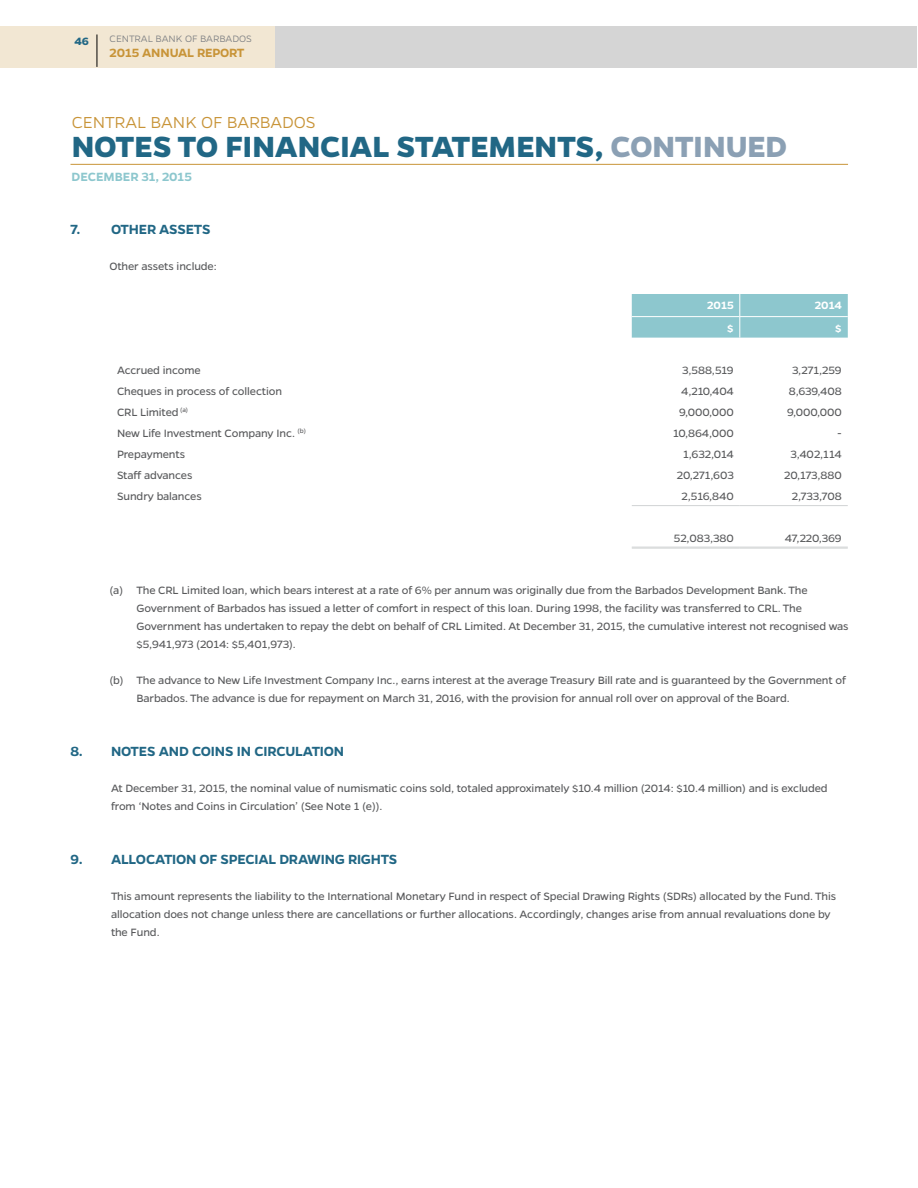
<style>
.page{position:relative;width:918px;height:1188px;background:#fff}
.page>*{position:absolute;margin:0;border:0;box-sizing:border-box;transform-origin:0 0}
.t1{font:700 33px "Gentona";letter-spacing:-.005em;color:#216785}
.t2{font:300 18px "Gentona";letter-spacing:-.005em;color:#c89438}
.t3{font:600 15px "Gentona";letter-spacing:-.015em;color:#216785}
.t4{font:600 13.5px "Gentona";letter-spacing:-.01em;color:#c89438}
.t5{font:600 13.5px "Gentona";letter-spacing:-.005em;color:#8dc7ce}
.t6{font:12px/18px "Gentona";letter-spacing:-.01em;color:#58595b}
.t7{font:600 12px "Gentona";color:#fff}
.t8{font:700 12px "Gentona";color:#216785}
.t9{font:300 10.5px "Gentona";letter-spacing:-.005em;color:#808285}
.s1{color:#8ba0b4}
</style>
<div class="page">
<div style="left:0;top:26px;width:275px;height:42px;background:#f2e7d3"></div>
<div style="left:275px;top:26px;width:642px;height:42px;background:#d5d5d5"></div>
<hr style="left:97px;top:34px;width:1px;height:33px;background:#000">
<hr style="left:70px;top:164px;width:778px;height:1px;background:#c89438">
<svg style="left:632px;top:294px;width:216px;height:44px;background:#90c8cf"></svg>
<hr style="left:632px;top:505px;width:108px;height:1px;background:#d1d3d4">
<hr style="left:740px;top:505px;width:108px;height:1px;background:#d1d3d4">
<hr style="left:632px;top:547px;width:108px;height:1px;background:#d1d3d4">
<hr style="left:632px;top:548px;width:108px;height:1px;background:#d1d3d4">
<hr style="left:740px;top:547px;width:108px;height:1px;background:#d1d3d4">
<hr style="left:740px;top:548px;width:108px;height:1px;background:#d1d3d4">
<p class="t8" style="left:74px;top:34px;width:16px">46</p>
<p class="t9" style="left:110px;top:33px;width:144px">CENTRAL BANK OF BARBADOS</p>
<p class="t4" style="left:110px;top:45px;width:136px">2015 ANNUAL REPORT</p>
<h2 class="t2" style="left:72px;top:112px;width:246px">CENTRAL BANK OF BARBADOS</h2>
<h1 class="t1" style="left:72px;top:128px;width:717px">NOTES TO FINANCIAL STATEMENTS, <span class="s1">CONTINUED</span></h1>
<p class="t5" style="left:72px;top:169px;width:122px">DECEMBER 31, 2015</p>
<p class="t3" style="left:70px;top:221px;width:142px">7. OTHER ASSETS</p>
<p class="t6" style="left:110px;top:257px;width:109px">Other assets include:</p>
<p class="t7" style="left:707px;top:298px;width:28px">2015</p>
<p class="t7" style="left:815px;top:298px;width:28px">2014</p>
<p class="t7" style="left:727px;top:321px;width:8px">$</p>
<p class="t7" style="left:835px;top:321px;width:8px">$</p>
<p class="t6" style="left:117px;top:361px;width:85px">Accrued income</p>
<p class="t6" style="left:682px;top:361px;width:53px">3,588,519</p>
<p class="t6" style="left:792px;top:361px;width:51px">3,271,259</p>
<p class="t6" style="left:117px;top:382px;width:167px">Cheques in process of collection</p>
<p class="t6" style="left:681px;top:382px;width:54px">4,210,404</p>
<p class="t6" style="left:789px;top:382px;width:54px">8,639,408</p>
<p class="t6" style="left:117px;top:403px;width:73px">CRL Limited <sup>(a)</sup></p>
<p class="t6" style="left:679px;top:403px;width:56px">9,000,000</p>
<p class="t6" style="left:787px;top:403px;width:56px">9,000,000</p>
<p class="t6" style="left:117px;top:424px;width:190px">New Life Investment Company Inc. <sup>(b)</sup></p>
<p class="t6" style="left:673px;top:424px;width:62px">10,864,000</p>
<p class="t6" style="left:837px;top:424px;width:6px">-</p>
<p class="t6" style="left:117px;top:445px;width:70px">Prepayments</p>
<p class="t6" style="left:683px;top:445px;width:52px">1,632,014</p>
<p class="t6" style="left:791px;top:445px;width:53px">3,402,114</p>
<p class="t6" style="left:117px;top:466px;width:77px">Staff advances</p>
<p class="t6" style="left:677px;top:466px;width:58px">20,271,603</p>
<p class="t6" style="left:784px;top:466px;width:59px">20,173,880</p>
<p class="t6" style="left:117px;top:487px;width:86px">Sundry balances</p>
<p class="t6" style="left:682px;top:487px;width:54px">2,516,840</p>
<p class="t6" style="left:792px;top:487px;width:51px">2,733,708</p>
<p class="t6" style="left:674px;top:529px;width:61px">52,083,380</p>
<p class="t6" style="left:785px;top:529px;width:59px">47,220,369</p>
<p class="t6" style="left:137px;top:581px;width:714px;text-indent:-27px">(a) The CRL Limited loan, which bears interest at a rate of 6% per annum was originally due from the Barbados Development Bank. The Government of Barbados has issued a letter of comfort in respect of this loan. During 1998, the facility was transferred to CRL. The Government has undertaken to repay the debt on behalf of CRL Limited. At December 31, 2015, the cumulative interest not recognised was $5,941,973 (2014: $5,401,973).</p>
<p class="t6" style="left:137px;top:671px;width:711px;text-indent:-27px">(b) The advance to New Life Investment Company Inc., earns interest at the average Treasury Bill rate and is guaranteed by the Government of<br>Barbados. The advance is due for repayment on March 31, 2016, with the provision for annual roll over on approval of the Board.</p>
<p class="t3" style="left:70px;top:743px;width:275px">8. NOTES AND COINS IN CIRCULATION</p>
<p class="t6" style="left:111px;top:779px;width:718px">At December 31, 2015, the nominal value of numismatic coins sold, totaled approximately $10.4 million (2014: $10.4 million) and is excluded from ‘Notes and Coins in Circulation’ (See Note 1 (e)).</p>
<p class="t3" style="left:70px;top:851px;width:328px">9. ALLOCATION OF SPECIAL DRAWING RIGHTS</p>
<p class="t6" style="left:111px;top:887px;width:727px">This amount represents the liability to the International Monetary Fund in respect of Special Drawing Rights (SDRs) allocated by the Fund. This allocation does not change unless there are cancellations or further allocations. Accordingly, changes arise from annual revaluations done by the Fund.</p>
</div>
